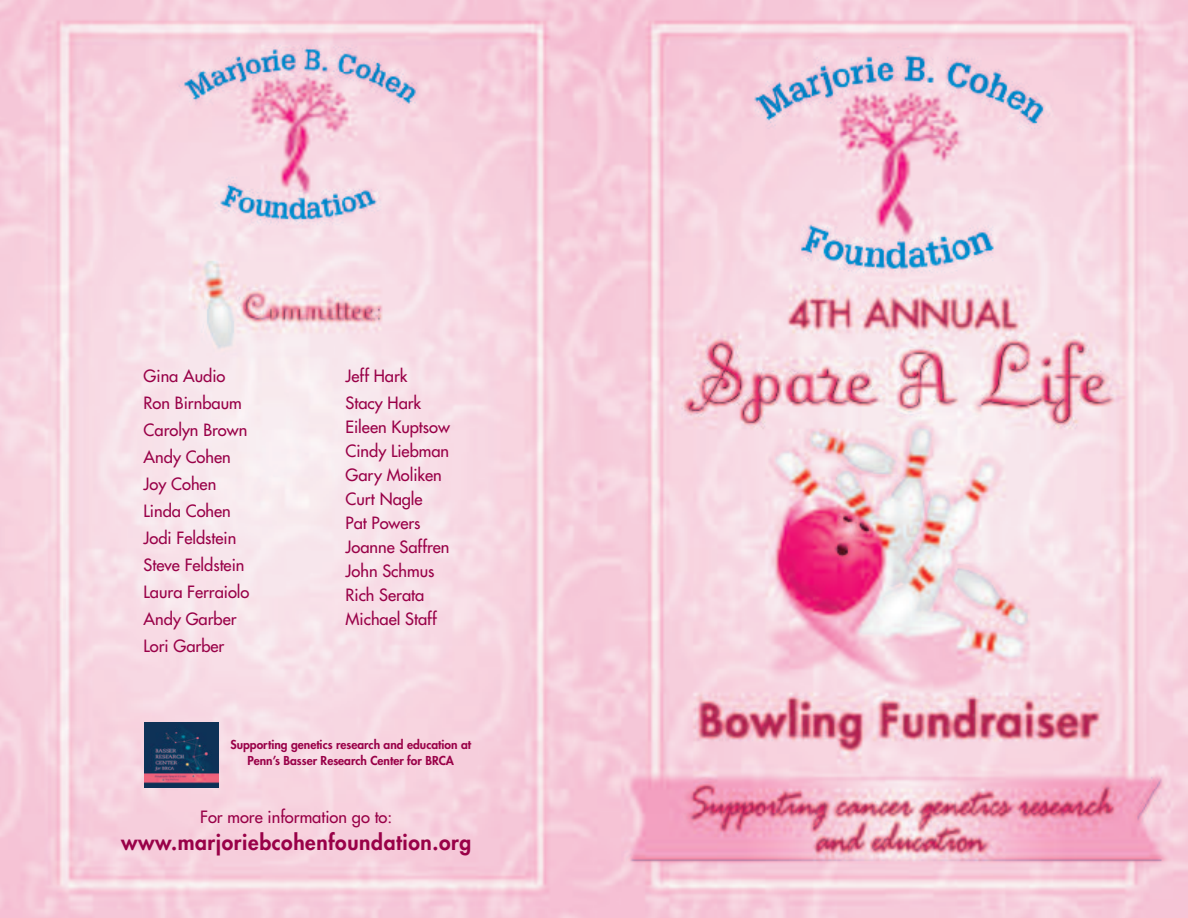
<style>
.page{position:relative;width:1188px;height:918px;background:#fff}
.page>*{position:absolute;margin:0;border:0;box-sizing:border-box;transform-origin:0 0}
.t1{font:800 21px "Futura";letter-spacing:.03em;color:#990148}
.t2{font:16.5px/27px "Futura";color:#990148}
.t3{font:800 12px/16px "Futura";color:#990148;text-align:center}
</style>
<div class="page">
<img style="left:0;top:0;width:1188px;height:918px">
<img style="left:144px;top:722px;width:74px;height:65px">
<p class="t2" style="left:144px;top:363px;width:107px">Gina Audio<br>Ron Birnbaum<br>Carolyn Brown<br>Andy Cohen<br>Joy Cohen<br>Linda Cohen<br>Jodi Feldstein<br>Steve Feldstein<br>Laura Ferraiolo<br>Andy Garber<br>Lori Garber</p>
<p class="t2" style="left:346px;top:363px;width:77px">Jeff Hark<br>Stacy Hark</p>
<p class="t2" style="left:346px;top:416px;width:106px;line-height:24px">Eileen Kuptsow<br>Cindy Liebman<br>Gary Moliken<br>Curt Nagle<br>Pat Powers<br>Joanne Saffren<br>John Schmus<br>Rich Serata<br>Michael Staff</p>
<p class="t3" style="left:230px;top:738px;width:242px">Supporting genetics research and education at<br>Penn’s Basser Research Center for BRCA</p>
<p class="t2" style="left:200px;top:805px;width:194px">For more information go to:</p>
<p class="t1" style="left:121px;top:832px;width:352px">www.marjoriebcohenfoundation.org</p>
</div>
